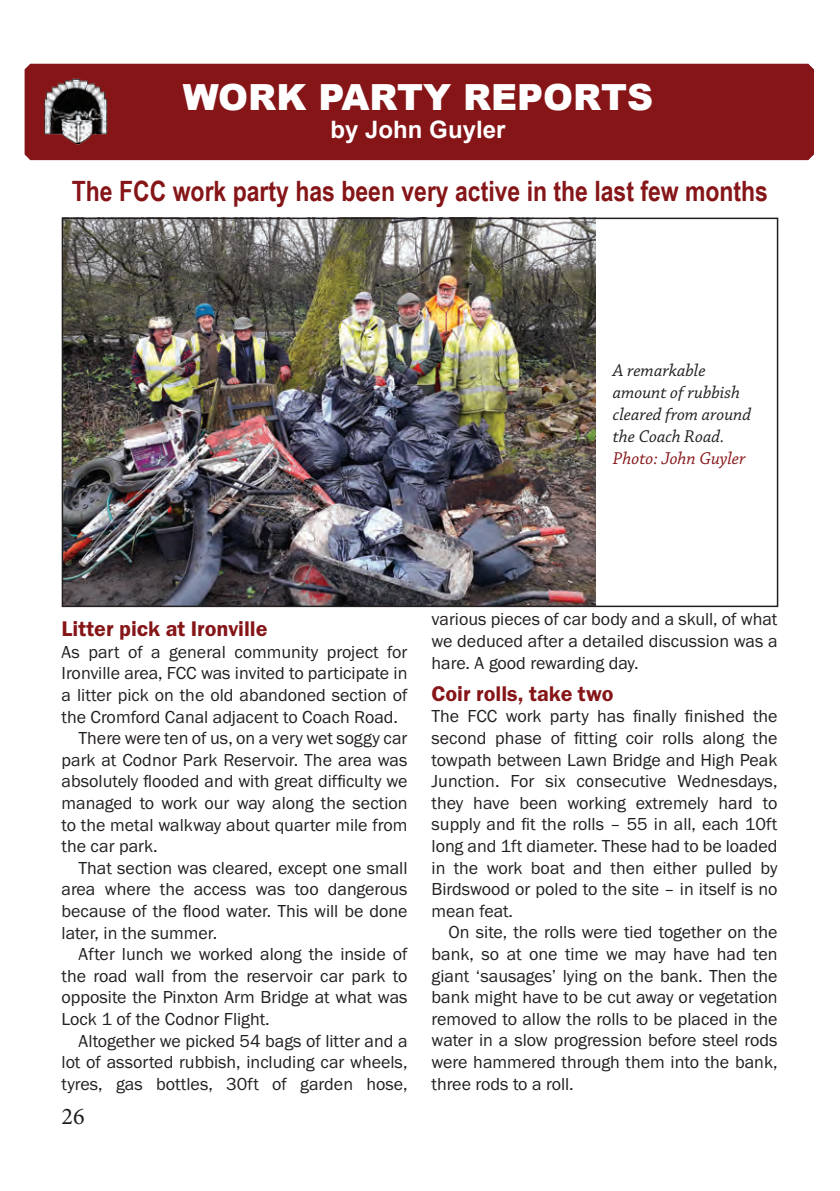
<style>
.page{position:relative;width:840px;height:1191px;background:#fff}
.page>*{position:absolute;margin:0;border:0;box-sizing:border-box;transform-origin:0 0}
.t1{font:900 36px "Arial";color:#fff}
.t2{font:700 28px "Arial Narrow";color:#861518}
.t3{font:700 24px "Arial";color:#fff}
.t4{font:24px "Minion Pro";color:#231f20}
.t5{font:22px "Franklin Gothic URW Dem";color:#861518}
.t6{font:18px/21.6px "Franklin Gothic URW Boo";color:#231f20;text-align:justify}
.t7{font:italic 18px/22px "Chaparral Pro";color:#231f20}
.t8{font:italic 18px "Chaparral Pro";color:#861518}
</style>
<div class="page">
<div style="left:25px;top:64px;width:788px;height:96px;background:#861518"></div>
<div style="left:39px;top:77px;width:73px;height:68px;background:#861518"></div>
<img style="left:44px;top:78px;width:64px;height:67px">
<img style="left:65px;top:221px;width:530px;height:383px">
<div style="left:62px;top:218px;width:715px;height:389px;border:2px solid #231f20"></div>
<h1 class="t1" style="left:183px;top:71px;width:471px">WORK PARTY REPORTS</h1>
<h3 class="t3" style="left:330px;top:114px;width:176px">by John Guyler</h3>
<h2 class="t2" style="left:72px;top:170px;width:697px">The FCC work party has been very active in the last few months</h2>
<p class="t7" style="left:612px;top:360px;width:139px">A remarkable amount of rubbish cleared from around the Coach Road.</p>
<p class="t8" style="left:612px;top:448px;width:134px">Photo: John Guyler</p>
<p class="t5" style="left:61px;top:615px;width:207px">Litter pick at Ironville</p>
<p class="t6" style="left:61px;top:640px;width:347px">As part of a general community project for</p>
<p class="t6" style="left:61px;top:662px;width:347px">Ironville area, FCC was invited to participate in</p>
<p class="t6" style="left:61px;top:684px;width:347px">a litter pick on the old abandoned section of</p>
<p class="t6" style="left:61px;top:705px;width:338px">the Cromford Canal adjacent to Coach Road.</p>
<p class="t6" style="left:79px;top:727px;width:330px">There were ten of us, on a very wet soggy car</p>
<p class="t6" style="left:61px;top:748px;width:347px">park at Codnor Park Reservoir. The area was</p>
<p class="t6" style="left:61px;top:770px;width:347px">absolutely flooded and with great difficulty we</p>
<p class="t6" style="left:61px;top:792px;width:347px">managed to work our way along the section</p>
<p class="t6" style="left:61px;top:813px;width:347px">to the metal walkway about quarter mile from</p>
<p class="t6" style="left:61px;top:835px;width:97px">the car park.</p>
<p class="t6" style="left:79px;top:856px;width:330px">That section was cleared, except one small</p>
<p class="t6" style="left:61px;top:878px;width:347px">area where the access was too dangerous</p>
<p class="t6" style="left:61px;top:900px;width:347px">because of the flood water. This will be done</p>
<p class="t6" style="left:61px;top:921px;width:157px">later, in the summer.</p>
<p class="t6" style="left:79px;top:943px;width:330px">After lunch we worked along the inside of</p>
<p class="t6" style="left:61px;top:964px;width:347px">the road wall from the reservoir car park to</p>
<p class="t6" style="left:61px;top:986px;width:347px">opposite the Pinxton Arm Bridge at what was</p>
<p class="t6" style="left:61px;top:1008px;width:210px">Lock 1 of the Codnor Flight.</p>
<p class="t6" style="left:79px;top:1029px;width:330px">Altogether we picked 54 bags of litter and a</p>
<p class="t6" style="left:61px;top:1051px;width:347px">lot of assorted rubbish, including car wheels,</p>
<p class="t6" style="left:61px;top:1072px;width:347px">tyres, gas bottles, 30ft of garden hose,</p>
<h3 class="t4" style="left:61px;top:1099px;width:25px">26</h3>
<p class="t6" style="left:431px;top:608px;width:347px">various pieces of car body and a skull, of what we deduced after a detailed discussion was a hare. A good rewarding day.</p>
<p class="t5" style="left:431px;top:680px;width:183px">Coir rolls, take two</p>
<p class="t6" style="left:431px;top:705px;width:347px">The FCC work party has finally finished the second phase of fitting coir rolls along the towpath between Lawn Bridge and High Peak Junction. For six consecutive Wednesdays, they have been working extremely hard to supply and fit the rolls – 55 in all, each 10ft long and 1ft diameter. These had to be loaded in the work boat and then either pulled by Birdswood or poled to the site – in itself is no mean feat.</p>
<p class="t6" style="left:431px;top:921px;width:347px;text-indent:17px">On site, the rolls were tied together on the bank, so at one time we may have had ten giant ‘sausages’ lying on the bank. Then the bank might have to be cut away or vegetation removed to allow the rolls to be placed in the water in a slow progression before steel rods were hammered through them into the bank, three rods to a roll.</p>
</div>
